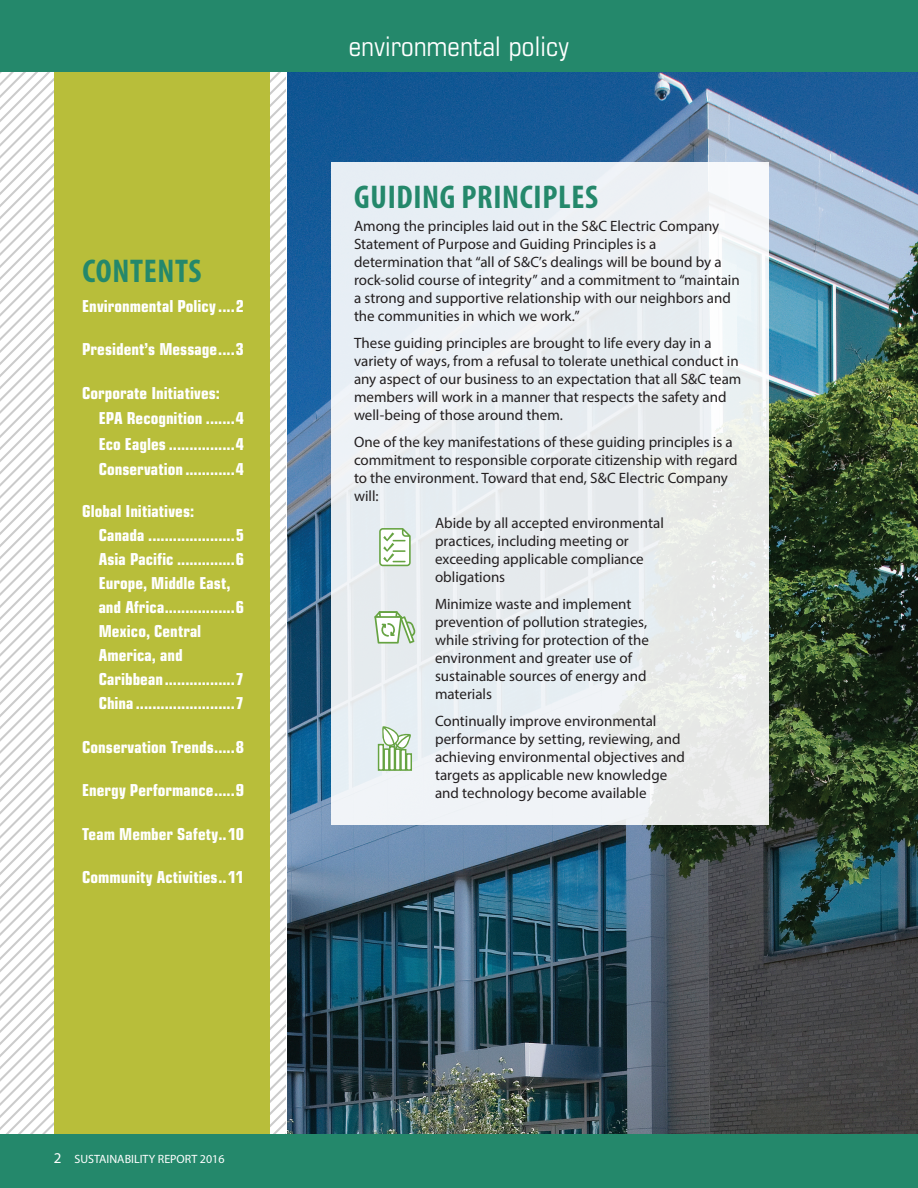
<style>
.page{position:relative;width:918px;height:1188px;background:#fff}
.page>*{position:absolute;margin:0;border:0;box-sizing:border-box;transform-origin:0 0}
.t1{font:700 condensed 33px "Myriad Pro";letter-spacing:.02em;color:#24886b}
.t2{font:condensed 27px "Eurostile LT Std";letter-spacing:.01em;color:#fff}
.t3{font:700 condensed 16.5px/24px "Eurostile LT Std";letter-spacing:.005em;color:#fff}
.t4{font:15px/18px "Myriad Pro";color:#231f20}
.t5{font:12px "Myriad Pro";color:#fff}
.s1{font-size:15px}
</style>
<div class="page">
<svg style="left:0;top:354px;width:285px;height:37px"></svg>
<svg style="left:0;top:257px;width:285px;height:25px"></svg>
<svg style="left:0;top:233px;width:285px;height:24px"></svg>
<svg style="left:0;top:209px;width:285px;height:24px"></svg>
<svg style="left:0;top:160px;width:285px;height:37px"></svg>
<svg style="left:0;top:72px;width:285px;height:76px"></svg>
<svg style="left:0;top:850px;width:285px;height:284px"></svg>
<div style="left:54px;top:72px;width:216px;height:1063px;background:#b8be3a"></div>
<img style="left:287px;top:72px;width:631px;height:1062px">
<div style="left:0;top:0;width:918px;height:72px;background:#24886b"></div>
<div style="left:0;top:1134px;width:918px;height:54px;background:#24886b"></div>
<div style="left:332px;top:162px;width:438px;height:662px;background:#e7eef2"></div>
<svg style="left:374px;top:611px;width:41px;height:33px"></svg>
<svg style="left:380px;top:726px;width:31px;height:27px"></svg>
<div style="left:378px;top:744px;width:6px;height:27px;border:2px solid #66a342"></div>
<div style="left:384px;top:749px;width:5px;height:21px;background:#fff"></div>
<div style="left:383px;top:748px;width:7px;height:23px;border:2px solid #66a342"></div>
<div style="left:389px;top:746px;width:6px;height:25px;border:2px solid #66a342"></div>
<div style="left:395px;top:748px;width:6px;height:23px;border:2px solid #66a342"></div>
<div style="left:400px;top:749px;width:6px;height:22px;border:2px solid #66a342"></div>
<div style="left:406px;top:753px;width:6px;height:18px;border:2px solid #66a342"></div>
<svg style="left:379px;top:528px;width:32px;height:38px"></svg>
<h1 class="t1" style="left:83px;top:250px;width:120px">CONTENTS</h1>
<p class="t3" style="left:82px;top:294px;width:163px">Environmental Policy ....2</p>
<p class="t3" style="left:82px;top:337px;width:163px">President’s Message....3</p>
<p class="t3" style="left:99px;top:380px;width:147px;line-height:25.5px;text-indent:-17px">Corporate Initiatives:<br>EPA Recognition .......4<br>Eco Eagles ................4<br>Conservation ............4</p>
<p class="t3" style="left:99px;top:499px;width:147px;text-indent:-16px">Global Initiatives:<br>Canada .....................5<br>Asia Pacific ..............6<br>Europe, Middle East, and Africa.................6<br>Mexico, Central<br>America, and<br>Caribbean.................7<br>China ........................7</p>
<p class="t3" style="left:82px;top:735px;width:164px">Conservation Trends.....8</p>
<p class="t3" style="left:82px;top:778px;width:163px">Energy Performance.....9</p>
<p class="t3" style="left:82px;top:822px;width:163px">Team Member Safety..10</p>
<p class="t3" style="left:82px;top:865px;width:163px">Community Activities..11</p>
<h2 class="t2" style="left:349px;top:30px;width:222px">environmental policy</h2>
<h1 class="t1" style="left:354px;top:177px;width:245px">GUIDING PRINCIPLES</h1>
<p class="t4" style="left:354px;top:217px;width:387px">Among the principles laid out in the S&amp;C Electric Company Statement of Purpose and Guiding Principles is a determination that “all of S&amp;C’s dealings will be bound by a rock-solid course of integrity” and a commitment to “maintain a strong and supportive relationship with our neighbors and the communities in which we work.”</p>
<p class="t4" style="left:354px;top:334px;width:389px">These guiding principles are brought to life every day in a variety of ways, from a refusal to tolerate unethical conduct in any aspect of our business to an expectation that all S&amp;C team members will work in a manner that respects the safety and well-being of those around them.</p>
<p class="t4" style="left:354px;top:433px;width:385px">One of the key manifestations of these guiding principles is a commitment to responsible corporate citizenship with regard to the environment. Toward that end, S&amp;C Electric Company will:</p>
<p class="t4" style="left:435px;top:514px;width:230px">Abide by all accepted environmental practices, including meeting or exceeding applicable compliance obligations</p>
<p class="t4" style="left:435px;top:595px;width:215px">Minimize waste and implement prevention of pollution strategies, while striving for protection of the environment and greater use of sustainable sources of energy and materials</p>
<p class="t4" style="left:435px;top:712px;width:252px">Continually improve environmental performance by setting, reviewing, and achieving environmental objectives and targets as applicable new knowledge and technology become available</p>
<p class="t5" style="left:54px;top:1152px;width:172px"><span class="s1">2</span> SUSTAINABILITY REPORT 2016</p>
</div>
